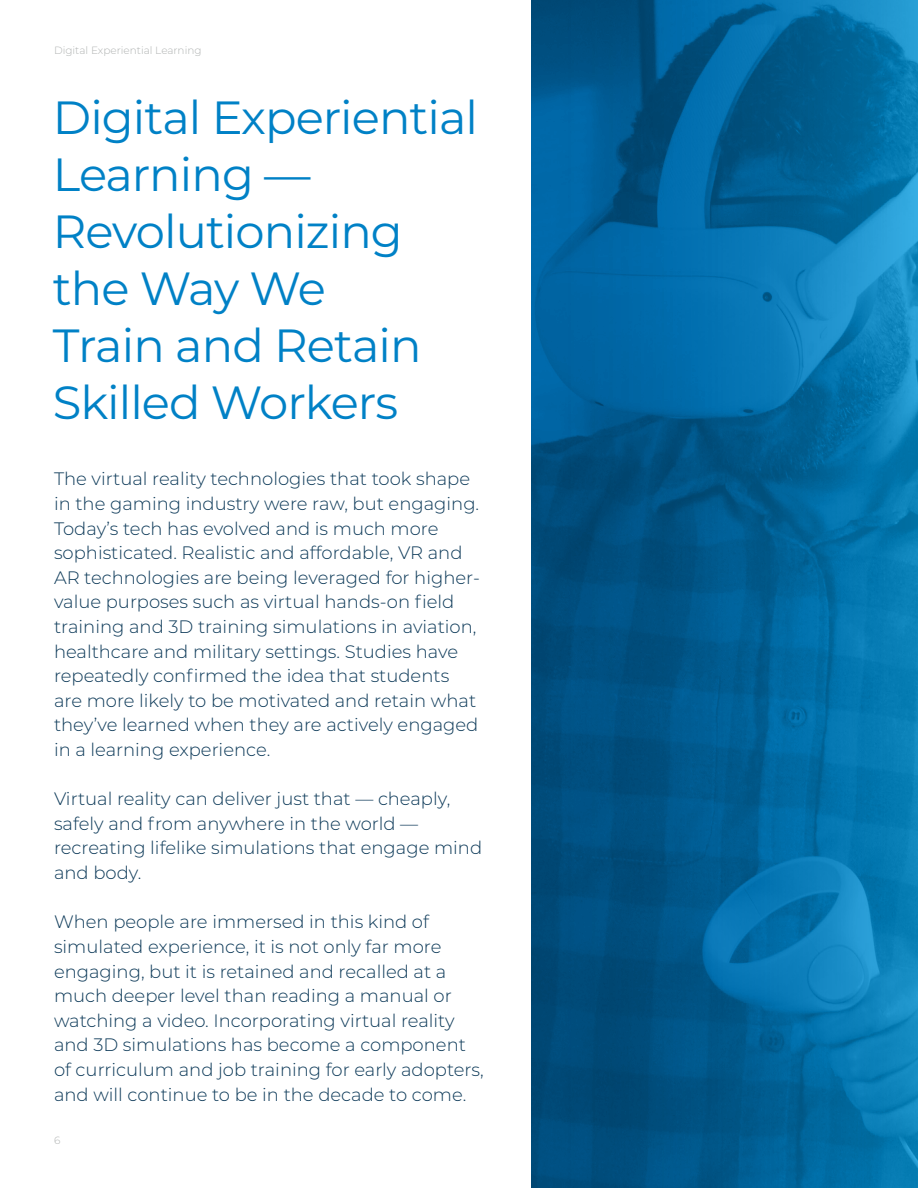
<style>
.page{position:relative;width:918px;height:1188px;background:#fff}
.page>*{position:absolute;margin:0;border:0;box-sizing:border-box;transform-origin:0 0}
.t1{font:46.5px/57px "Montserrat";letter-spacing:-.02em;color:#0081c6}
.t2{font:300 18px/24.6px "Montserrat";color:#0c3958}
.t3{font:300 10.5px "Montserrat";color:#b0b3b2}
</style>
<div class="page">
<svg style="left:531px;top:0;width:387px;height:1188px;background:#036399"></svg>
<p class="t3" style="left:54px;top:43px;width:149px">Digital Experiential Learning</p>
<h1 class="t1" style="left:53px;top:87px;width:427px">Digital Experiential<br>Learning —<br>Revolutionizing the Way We<br>Train and Retain<br>Skilled Workers</h1>
<p class="t2" style="left:54px;top:466px;width:427px">The virtual reality technologies that took shape in the gaming industry were raw, but engaging.<br>Today’s tech has evolved and is much more sophisticated. Realistic and affordable, VR and AR technologies are being leveraged for higher&shy;value purposes such as virtual hands-on field training and 3D training simulations in aviation, healthcare and military settings. Studies have repeatedly confirmed the idea that students are more likely to be motivated and retain what they’ve learned when they are actively engaged in a learning experience.</p>
<p class="t2" style="left:54px;top:786px;width:430px">Virtual reality can deliver just that — cheaply, safely and from anywhere in the world — recreating lifelike simulations that engage mind and body.</p>
<p class="t2" style="left:54px;top:909px;width:431px">When people are immersed in this kind of simulated experience, it is not only far more engaging, but it is retained and recalled at a much deeper level than reading a manual or watching a video. Incorporating virtual reality and 3D simulations has become a component of curriculum and job training for early adopters, and will continue to be in the decade to come.</p>
<p class="t3" style="left:54px;top:1133px;width:8px">6</p>
</div>
